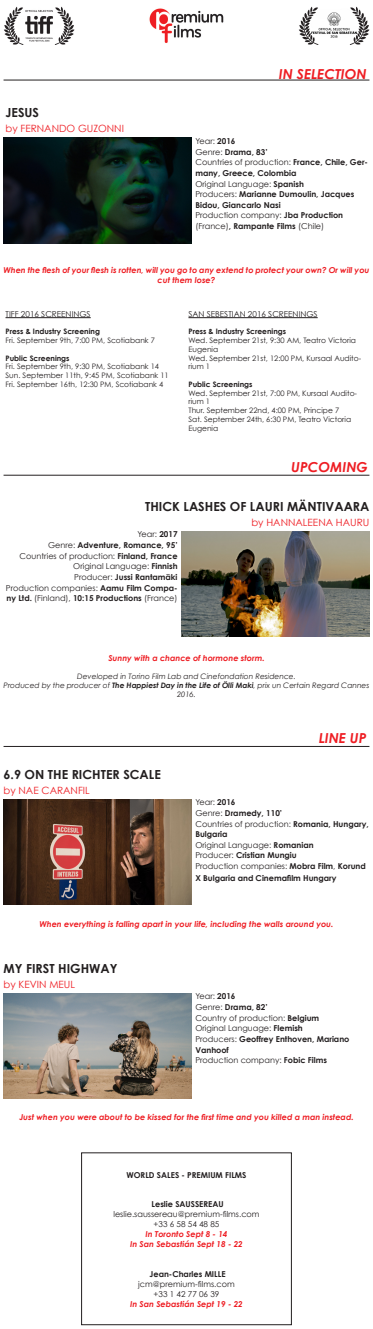
<style>
.page{position:relative;width:373px;height:1329px;background:#fff}
.page>*{position:absolute;margin:0;border:0;box-sizing:border-box;transform-origin:0 0}
.t1{font:italic 700 13.75px "Century Gothic";color:#ee1d23}
.t2{font:700 12.5px "Century Gothic";color:#231f20}
.t3{font:10px "Century Gothic";color:#ee1d23}
.t4{font:8.12px/10.6px "Century Gothic";color:#231f20}
.t5{font:700 8.12px/10.6px "Century Gothic";color:#231f20}
.t6{font:italic 700 8.12px/9.8px "Century Gothic";color:#ee1d23;text-align:center}
.t7{font:7.5px/8.8px "Century Gothic";color:#231f20}
.t8{font:italic 7.5px/9px "Century Gothic";color:#231f20;text-align:center}
.t9{font:700 7.5px "Century Gothic";color:#231f20}
.s1{font-weight:700}
.s2{font-weight:400}
</style>
<div class="page">
<img style="left:4px;top:138px;width:187px;height:105px">
<img style="left:181px;top:531px;width:188px;height:106px">
<img style="left:4px;top:799px;width:187px;height:105px">
<img style="left:4px;top:993px;width:187px;height:106px">
<hr style="left:4px;top:80px;width:365px;height:1px;background:#231f20">
<hr style="left:4px;top:475px;width:365px;height:1px;background:#231f20">
<hr style="left:4px;top:746px;width:365px;height:1px;background:#231f20">
<hr style="left:6px;top:317px;width:84px;height:1px;background:#231f20">
<img style="left:4px;top:7px;width:70px;height:37px">
<img style="left:298px;top:7px;width:71px;height:37px">
<img style="left:149px;top:8px;width:75px;height:35px">
<div style="left:81px;top:1152px;width:210px;height:173px;border:1px solid #231f20"></div>
<hr style="left:188px;top:317px;width:129px;height:1px;background:#231f20">
<p class="t2" style="left:6px;top:105px;width:35px">JESUS</p>
<p class="t3" style="left:6px;top:123px;width:120px">by FERNANDO GUZONNI</p>
<p class="t1" style="left:278px;top:65px;width:89px">IN SELECTION</p>
<p class="t4" style="left:195px;top:136px;width:42px">Year: <span class="s1">2016</span></p>
<p class="t5" style="left:195px;top:146px;width:74px"><span class="s2">Genre:</span> Drama, 83’</p>
<p class="t5" style="left:195px;top:157px;width:174px"><span class="s2">Countries of production:</span> France, Chile, Ger&shy;many, Greece, Colombia</p>
<p class="t4" style="left:195px;top:178px;width:110px">Original Language: <span class="s1">Spanish</span></p>
<p class="t5" style="left:195px;top:189px;width:160px"><span class="s2">Producers:</span> Marianne Dumoulin, Jacques<br>Bidou, Giancarlo Nasi</p>
<p class="t4" style="left:195px;top:210px;width:149px">Production company: <span class="s1">Jba Production </span>(France)<span class="s1">, Rampante Films</span> (Chile)</p>
<p class="t6" style="left:4px;top:265px;width:366px">When the flesh of your flesh is rotten, will you go to any extend to protect your own? Or will you cut them lose?</p>
<p class="t4" style="left:6px;top:308px;width:86px">TIFF 2016 SCREENINGS</p>
<p class="t9" style="left:6px;top:327px;width:96px">Press &amp; Industry Screening</p>
<p class="t7" style="left:6px;top:336px;width:151px">Fri. September 9th, 7:00 PM, Scotiabank 7</p>
<p class="t9" style="left:6px;top:353px;width:65px">Public Screenings</p>
<p class="t7" style="left:6px;top:362px;width:155px">Fri. September 9th, 9:30 PM, Scotiabank 14</p>
<p class="t7" style="left:6px;top:371px;width:164px">Sun. September 11th, 9:45 PM, Scotiabank 11</p>
<p class="t7" style="left:6px;top:380px;width:159px">Fri. September 16th, 12:30 PM, Scotiabank 4</p>
<p class="t4" style="left:188px;top:308px;width:130px">SAN SEBESTIAN 2016 SCREENINGS</p>
<p class="t9" style="left:188px;top:327px;width:99px">Press &amp; Industry Screenings</p>
<p class="t7" style="left:188px;top:336px;width:169px">Wed. September 21st, 9:30 AM, Teatro Victoria<br>Eugenia</p>
<p class="t7" style="left:188px;top:353px;width:174px">Wed. September 21st, 12:00 PM, Kursaal Audito&shy;rium 1</p>
<p class="t9" style="left:188px;top:379px;width:65px">Public Screenings</p>
<p class="t7" style="left:188px;top:388px;width:170px">Wed. September 21st, 7:00 PM, Kursaal Audito&shy;rium 1</p>
<p class="t7" style="left:188px;top:406px;width:152px">Thur. September 22nd, 4:00 PM, Principe 7</p>
<p class="t7" style="left:188px;top:415px;width:164px">Sat. September 24th, 6:30 PM, Teatro Victoria<br>Eugenia</p>
<p class="t1" style="left:291px;top:458px;width:78px">UPCOMING</p>
<p class="t2" style="left:145px;top:498px;width:225px">THICK LASHES OF LAURI MÄNTIVAARA</p>
<p class="t3" style="left:251px;top:516px;width:119px">by HANNALEENA HAURU</p>
<p class="t4" style="left:137px;top:529px;width:42px">Year: <span class="s1">2017</span></p>
<p class="t5" style="left:48px;top:540px;width:131px"><span class="s2">Genre:</span> Adventure, Romance, 95’</p>
<p class="t4" style="left:20px;top:550px;width:159px">Countries of production: <span class="s1">Finland, France</span></p>
<p class="t4" style="left:73px;top:561px;width:106px">Original Language: <span class="s1">Finnish</span></p>
<p class="t5" style="left:74px;top:571px;width:105px"><span class="s2">Producer:</span> Jussi Rantamäki</p>
<p class="t4" style="left:6px;top:582px;width:173px">Production companies: <span class="s1">Aamu Film Compa&shy;ny Ltd.</span> (Finland), <span class="s1">10:15 Productions</span> (France)</p>
<p class="t6" style="left:108px;top:653px;width:157px">Sunny with a chance of hormone storm.</p>
<p class="t8" style="left:77px;top:672px;width:220px">Developed in Torino Film Lab and Cinefondation Residence.</p>
<p class="t8" style="left:4px;top:681px;width:366px">Produced by the producer of <span class="s1">The Happiest Day in the Life of Ölli Maki</span>, prix un Certain Regard Cannes<br>2016.</p>
<p class="t1" style="left:318px;top:729px;width:49px">LINE UP</p>
<p class="t2" style="left:4px;top:767px;width:158px">6.9 ON THE RICHTER SCALE</p>
<p class="t3" style="left:4px;top:784px;width:88px">by NAE CARANFIL</p>
<p class="t4" style="left:195px;top:797px;width:42px">Year: <span class="s1">2016</span></p>
<p class="t5" style="left:195px;top:807px;width:88px"><span class="s2">Genre:</span> Dramedy, 110’</p>
<p class="t5" style="left:195px;top:818px;width:174px"><span class="s2">Countries of production:</span> Romania, Hungary,<br>Bulgaria</p>
<p class="t4" style="left:195px;top:839px;width:120px">Original Language: <span class="s1">Romanian</span></p>
<p class="t5" style="left:195px;top:850px;width:103px"><span class="s2">Producer:</span> Cristian Mungiu</p>
<p class="t5" style="left:195px;top:860px;width:172px;line-height:11.9px"><span class="s2">Production companies:</span> Mobra Film<span class="s2">,</span> Korund<br>X Bulgaria and Cinemafilm Hungary</p>
<p class="t6" style="left:39px;top:918px;width:295px">When everything is falling apart in your life, including the walls around you.</p>
<p class="t2" style="left:4px;top:961px;width:115px">MY FIRST HIGHWAY</p>
<p class="t3" style="left:4px;top:978px;width:73px">by KEVIN MEUL</p>
<p class="t4" style="left:195px;top:991px;width:42px">Year: <span class="s1">2016</span></p>
<p class="t5" style="left:195px;top:1001px;width:74px"><span class="s2">Genre:</span> Drama, 82’</p>
<p class="t4" style="left:195px;top:1012px;width:125px">Country of production: <span class="s1">Belgium</span></p>
<p class="t4" style="left:195px;top:1023px;width:109px">Original Language: <span class="s1">Flemish</span></p>
<p class="t5" style="left:195px;top:1033px;width:155px"><span class="s2">Producers:</span> Geoffrey Enthoven, Mariano<br>Vanhoof</p>
<p class="t4" style="left:195px;top:1055px;width:133px">Production company: <span class="s1">Fobic Films</span></p>
<p class="t6" style="left:19px;top:1112px;width:335px">Just when you were about to be kissed for the first time and you killed a man instead.</p>
<p class="t5" style="left:126px;top:1169px;width:121px">WORLD SALES - PREMIUM FILMS</p>
<p class="t5" style="left:151px;top:1198px;width:73px">Leslie SAUSSEREAU</p>
<p class="t4" style="left:113px;top:1208px;width:147px">leslie.saussereau@premium-films.com</p>
<p class="t4" style="left:153px;top:1218px;width:67px">+33 6 58 54 48 85</p>
<p class="t6" style="left:145px;top:1228px;width:83px">In Toronto Sept 8 - 14</p>
<p class="t6" style="left:130px;top:1238px;width:114px">In San Sebastián Sept 18 - 22</p>
<p class="t5" style="left:149px;top:1268px;width:77px">Jean-Charles MILLE</p>
<p class="t4" style="left:138px;top:1278px;width:98px">jcm@premium-films.com</p>
<p class="t4" style="left:153px;top:1288px;width:67px">+33 1 42 77 06 39</p>
<p class="t6" style="left:130px;top:1298px;width:114px">In San Sebastián Sept 19 - 22</p>
</div>
